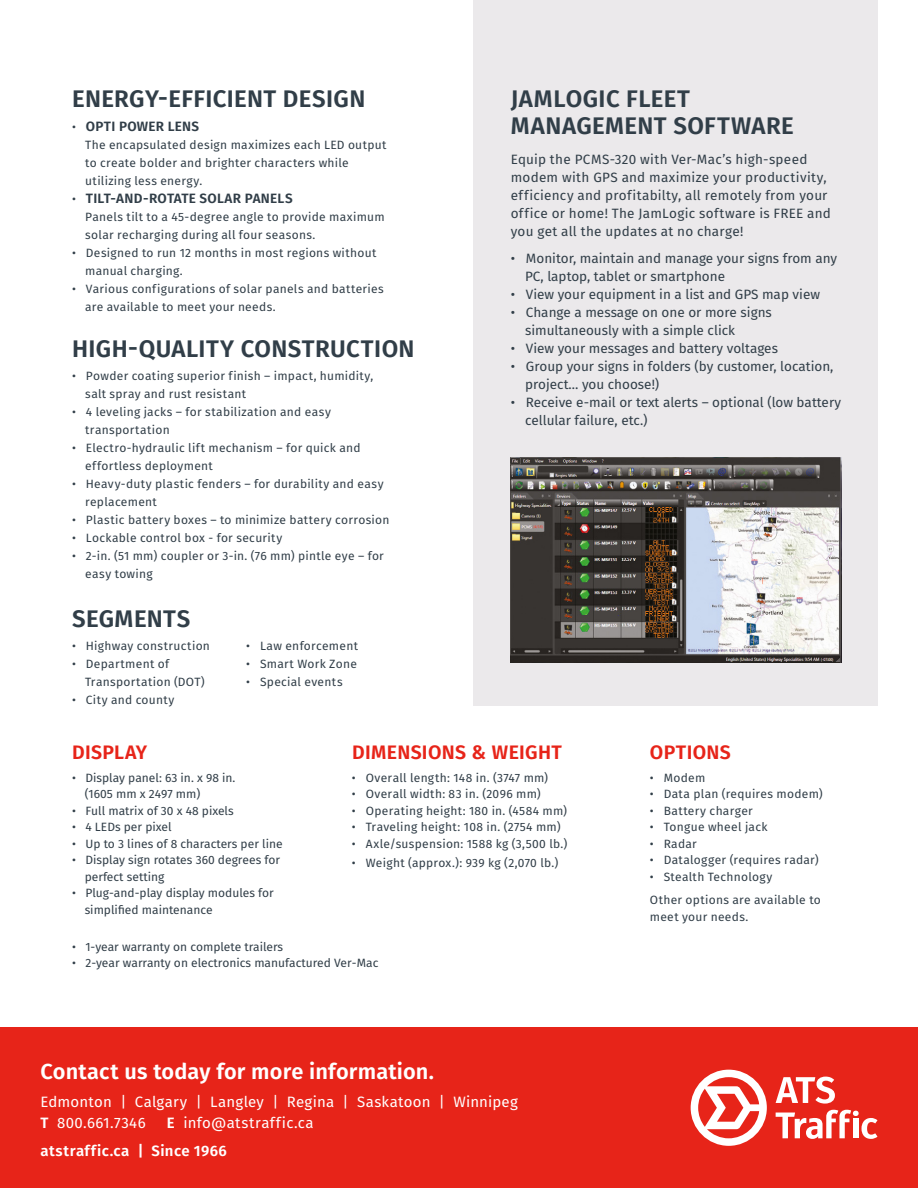
<style>
.page{position:relative;width:918px;height:1188px;background:#fff}
.page>*{position:absolute;margin:0;border:0;box-sizing:border-box;transform-origin:0 0}
.Body_Copy_Grey___12p{font:600 24px/27px "Fira Sans";letter-spacing:.015em;color:#313e48}
.t1{font:600 21.75px "Fira Sans";letter-spacing:.005em;color:#fff}
.Header_Red___13pt__0{font:600 19.5px "Fira Sans";letter-spacing:.015em;color:#e72419}
.t2{font:15px/21px "Fira Sans";letter-spacing:.02em;color:#fff}
.t3{font:600 15px "Fira Sans";letter-spacing:.025em;color:#fff}
.t4{font:13.5px/18px "Fira Sans";color:#313e48}
.t5{font:13.5px/18px "Fira Sans";letter-spacing:.02em;color:#313e48}
.Body_Copy_Grey___12p-2{font:600 13.5px "Fira Sans";letter-spacing:.015em;color:#313e48}
.Body_Copy_Grey___12p-3{font:12px/18px "Fira Sans";letter-spacing:.02em;color:#313e48}
.Header_Red___13pt__0-2{font:12px/16.5px "Fira Sans";letter-spacing:.025em;color:#313e48}
.Body_Copy_Grey___12p-4{font:12px/16.5px "Fira Sans";color:#313e48}
.s1{font-weight:400;font-size:12px}
.s2{font-weight:600}
</style>
<div class="page">
<div style="left:0;top:1028px;width:918px;height:160px;background:#e72419"></div>
<svg style="left:691px;top:1070px;width:76px;height:76px"></svg>
<svg style="left:776px;top:1077px;width:59px;height:27px"></svg>
<svg style="left:776px;top:1110px;width:102px;height:29px"></svg>
<div style="left:473px;top:0;width:405px;height:706px;background:#ebe9eb"></div>
<img style="left:511px;top:457px;width:330px;height:206px">
<p class="Body_Copy_Grey___12p" style="left:72px;top:84px;width:295px">ENERGY-EFFICIENT DESIGN</p>
<p class="Body_Copy_Grey___12p" style="left:511px;top:84px;width:285px">JAMLOGIC FLEET<br>MANAGEMENT SOFTWARE</p>
<p class="Body_Copy_Grey___12p-2" style="left:72px;top:116px;width:129px"><span class="s1">•</span> OPTI POWER LENS</p>
<p class="Body_Copy_Grey___12p-3" style="left:85px;top:136px;width:303px">The encapsulated design maximizes each LED output to create bolder and brighter characters while utilizing less energy.</p>
<p class="Body_Copy_Grey___12p-2" style="left:72px;top:188px;width:222px"><span class="s1">•</span> TILT-AND-ROTATE SOLAR PANELS</p>
<p class="Body_Copy_Grey___12p-3" style="left:85px;top:208px;width:301px">Panels tilt to a 45-degree angle to provide maximum solar recharging during all four seasons.</p>
<p class="Body_Copy_Grey___12p-3" style="left:85px;top:244px;width:293px;text-indent:-13px">• Designed to run 12 months in most regions without manual charging.</p>
<p class="Body_Copy_Grey___12p-3" style="left:85px;top:280px;width:300px;text-indent:-13px">• Various configurations of solar panels and batteries are available to meet your needs.</p>
<p class="t5" style="left:511px;top:149px;width:322px">Equip the PCMS-320 with Ver-Mac’s high-speed modem with GPS and maximize your productivity, efficiency and profitabilty, all remotely from your office or home! The JamLogic software is FREE and you get all the updates at no charge!</p>
<p class="t4" style="left:525px;top:248px;width:314px;text-indent:-14px">• Monitor, maintain and manage your signs from any<br>PC, laptop, tablet or smartphone</p>
<p class="t4" style="left:511px;top:284px;width:311px">• View your equipment in a list and GPS map view</p>
<p class="t4" style="left:511px;top:302px;width:263px">• Change a message on one or more signs</p>
<p class="t4" style="left:525px;top:320px;width:212px">simultaneously with a simple click</p>
<p class="t4" style="left:511px;top:338px;width:269px">• View your messages and battery voltages</p>
<p class="t4" style="left:525px;top:356px;width:310px;text-indent:-14px">• Group your signs in folders (by customer, location, project… you choose!)</p>
<p class="t4" style="left:511px;top:392px;width:332px">• Receive e-mail or text alerts – optional (low battery</p>
<p class="t4" style="left:525px;top:410px;width:124px">cellular failure, etc.)</p>
<p class="Body_Copy_Grey___12p" style="left:72px;top:334px;width:344px">HIGH-QUALITY CONSTRUCTION</p>
<p class="Body_Copy_Grey___12p-3" style="left:85px;top:367px;width:290px;text-indent:-13px">• Powder coating superior finish – impact, humidity, salt spray and rust resistant</p>
<p class="Body_Copy_Grey___12p-3" style="left:85px;top:403px;width:247px;text-indent:-13px">• 4 leveling jacks – for stabilization and easy transportation</p>
<p class="Body_Copy_Grey___12p-3" style="left:85px;top:439px;width:277px;text-indent:-13px">• Electro-hydraulic lift mechanism – for quick and effortless deployment</p>
<p class="Body_Copy_Grey___12p-3" style="left:85px;top:475px;width:300px;text-indent:-13px">• Heavy-duty plastic fenders – for durability and easy replacement</p>
<p class="Body_Copy_Grey___12p-3" style="left:72px;top:511px;width:319px">• Plastic battery boxes – to minimize battery corrosion</p>
<p class="Body_Copy_Grey___12p-3" style="left:72px;top:529px;width:212px">• Lockable control box - for security</p>
<p class="Body_Copy_Grey___12p-3" style="left:85px;top:547px;width:300px;text-indent:-13px">• 2-in. (51 mm) coupler or 3-in. (76 mm) pintle eye – for easy towing</p>
<p class="Body_Copy_Grey___12p" style="left:72px;top:604px;width:120px">SEGMENTS</p>
<p class="Body_Copy_Grey___12p-3" style="left:72px;top:637px;width:139px">• Highway construction</p>
<p class="Body_Copy_Grey___12p-3" style="left:72px;top:655px;width:99px">• Department of</p>
<p class="Body_Copy_Grey___12p-3" style="left:85px;top:673px;width:121px">Transportation (DOT)</p>
<p class="Body_Copy_Grey___12p-3" style="left:72px;top:691px;width:104px">• City and county</p>
<p class="Body_Copy_Grey___12p-3" style="left:246px;top:637px;width:113px">• Law enforcement</p>
<p class="Body_Copy_Grey___12p-3" style="left:246px;top:655px;width:112px">• Smart Work Zone</p>
<p class="Body_Copy_Grey___12p-3" style="left:246px;top:673px;width:98px">• Special events</p>
<p class="Header_Red___13pt__0" style="left:72px;top:736px;width:77px">DISPLAY</p>
<p class="Body_Copy_Grey___12p-4" style="left:85px;top:769px;width:152px;text-indent:-13px">• Display panel: 63 in. x 98 in. (1605 mm x 2497 mm)</p>
<p class="Body_Copy_Grey___12p-4" style="left:72px;top:802px;width:163px">• Full matrix of 30 x 48 pixels</p>
<p class="Body_Copy_Grey___12p-4" style="left:72px;top:819px;width:101px">• 4 LEDs per pixel</p>
<p class="Body_Copy_Grey___12p-4" style="left:72px;top:835px;width:212px">• Up to 3 lines of 8 characters per line</p>
<p class="Body_Copy_Grey___12p-4" style="left:85px;top:852px;width:197px;text-indent:-13px">• Display sign rotates 360 degrees for perfect setting</p>
<p class="Body_Copy_Grey___12p-4" style="left:85px;top:885px;width:191px;text-indent:-13px">• Plug-and-play display modules for simplified maintenance</p>
<p class="Header_Red___13pt__0" style="left:352px;top:736px;width:211px">DIMENSIONS &amp; WEIGHT</p>
<p class="Header_Red___13pt__0-2" style="left:352px;top:769px;width:198px">• Overall length: 148 in. (3747 mm)</p>
<p class="Header_Red___13pt__0-2" style="left:352px;top:786px;width:190px">• Overall width: 83 in. (2096 mm)</p>
<p class="Header_Red___13pt__0-2" style="left:352px;top:802px;width:217px">• Operating height: 180 in. (4584 mm)</p>
<p class="Header_Red___13pt__0-2" style="left:352px;top:819px;width:210px">• Traveling height: 108 in. (2754 mm)</p>
<p class="Header_Red___13pt__0-2" style="left:352px;top:835px;width:217px">• Axle/suspension: 1588 kg (3,500 lb.)</p>
<p class="Header_Red___13pt__0-2" style="left:352px;top:855px;width:208px">• Weight (approx.): 939 kg (2,070 lb.)</p>
<p class="Body_Copy_Grey___12p-4" style="left:72px;top:938px;width:213px">• 1-year warranty on complete trailers</p>
<p class="Body_Copy_Grey___12p-4" style="left:72px;top:955px;width:308px">• 2-year warranty on electronics manufactured Ver-Mac</p>
<h2 class="t1" style="left:40px;top:1054px;width:395px">Contact us today for more information.</h2>
<p class="t2" style="left:40px;top:1091px;width:479px">Edmonton | Calgary | Langley | Regina | Saskatoon | Winnipeg<br><span class="s2">T</span> 800.661.7346</p>
<p class="t2" style="left:167px;top:1112px;width:148px"><span class="s2">E</span> info@atstraffic.ca</p>
<p class="t3" style="left:40px;top:1139px;width:188px">atstraffic.ca | Since 1966</p>
<p class="Header_Red___13pt__0" style="left:650px;top:736px;width:82px">OPTIONS</p>
<p class="Header_Red___13pt__0-2" style="left:650px;top:769px;width:57px">• Modem</p>
<p class="Header_Red___13pt__0-2" style="left:650px;top:786px;width:175px">• Data plan (requires modem)</p>
<p class="Header_Red___13pt__0-2" style="left:650px;top:802px;width:105px">• Battery charger</p>
<p class="Header_Red___13pt__0-2" style="left:650px;top:819px;width:119px">• Tongue wheel jack</p>
<p class="Header_Red___13pt__0-2" style="left:650px;top:835px;width:49px">• Radar</p>
<p class="Header_Red___13pt__0-2" style="left:650px;top:852px;width:170px">• Datalogger (requires radar)</p>
<p class="Header_Red___13pt__0-2" style="left:650px;top:868px;width:124px">• Stealth Technology</p>
<p class="Header_Red___13pt__0-2" style="left:650px;top:891px;width:173px">Other options are available to meet your needs.</p>
</div>
